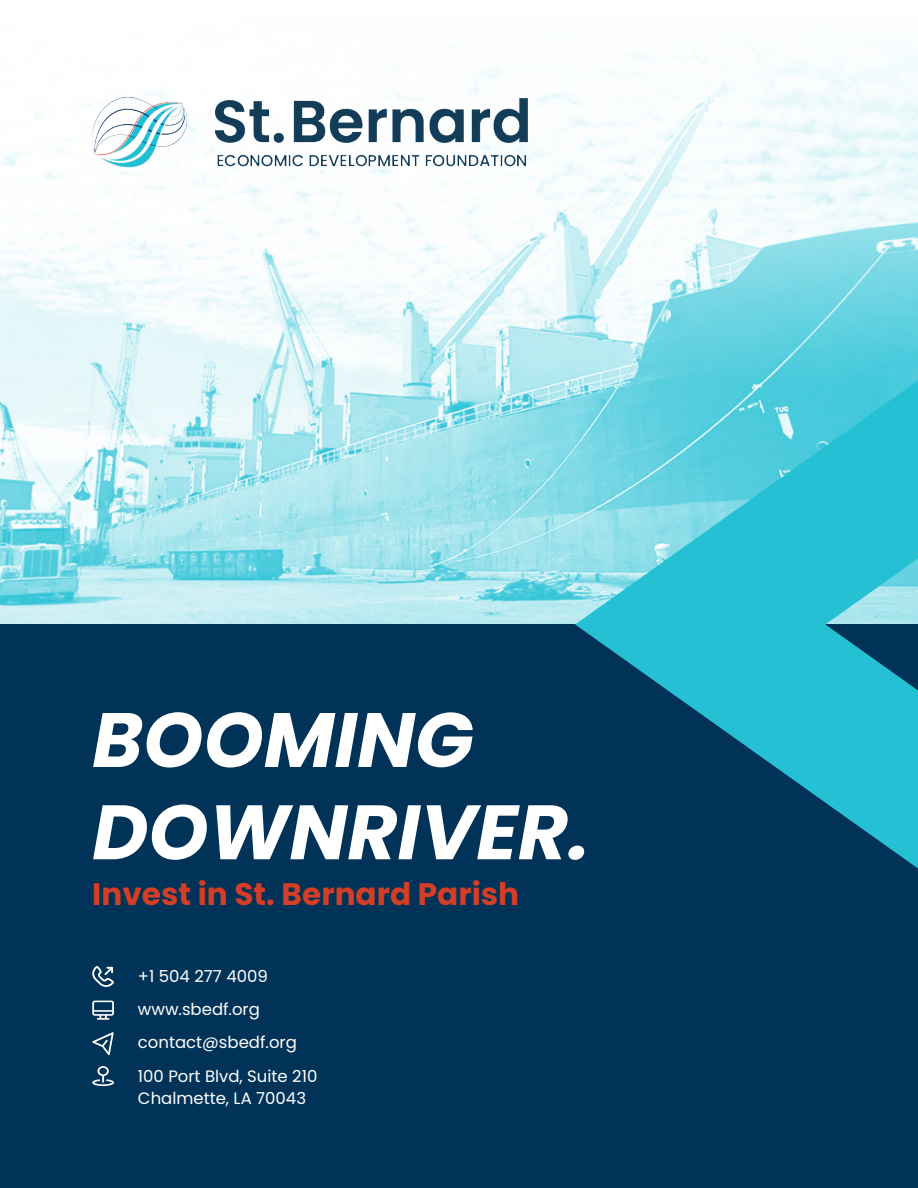
<style>
.page{position:relative;width:918px;height:1188px;background:#fff}
.page>*{position:absolute;margin:0;border:0;box-sizing:border-box;transform-origin:0 0}
.t1{font:italic 700 76.95px/92.2px "Poppins";color:#fff}
.t2{font:700 31.2px "Poppins";color:#d43d26}
.t3{font:16.5px/33.3px "Poppins";color:#fff}
</style>
<div class="page">
<div style="left:0;top:624px;width:918px;height:564px;background:#003357"></div>
<img style="left:0;top:49px;width:918px;height:575px">
<svg style="left:575px;top:380px;width:343px;height:489px;fill:#26c0d4"></svg>
<svg style="left:92px;top:1066px;width:22px;height:20px"></svg>
<svg style="left:92px;top:1001px;width:22px;height:19px"></svg>
<svg style="left:92px;top:1032px;width:22px;height:23px"></svg>
<svg style="left:92px;top:966px;width:22px;height:21px"></svg>
<img style="left:92px;top:97px;width:436px;height:79px">
<h1 class="t1" style="left:92px;top:694px;width:499px">BOOMING<br>DOWNRIVER.</h1>
<h2 class="t2" style="left:92px;top:876px;width:429px">Invest in St. Bernard Parish</h2>
<p class="t3" style="left:138px;top:959px;width:181px">+1 504 277 4009 www.sbedf.org contact@sbedf.org<br>100 Port Blvd, Suite 210</p>
<p class="t3" style="left:138px;top:1082px;width:170px">Chalmette, LA 70043</p>
</div>
